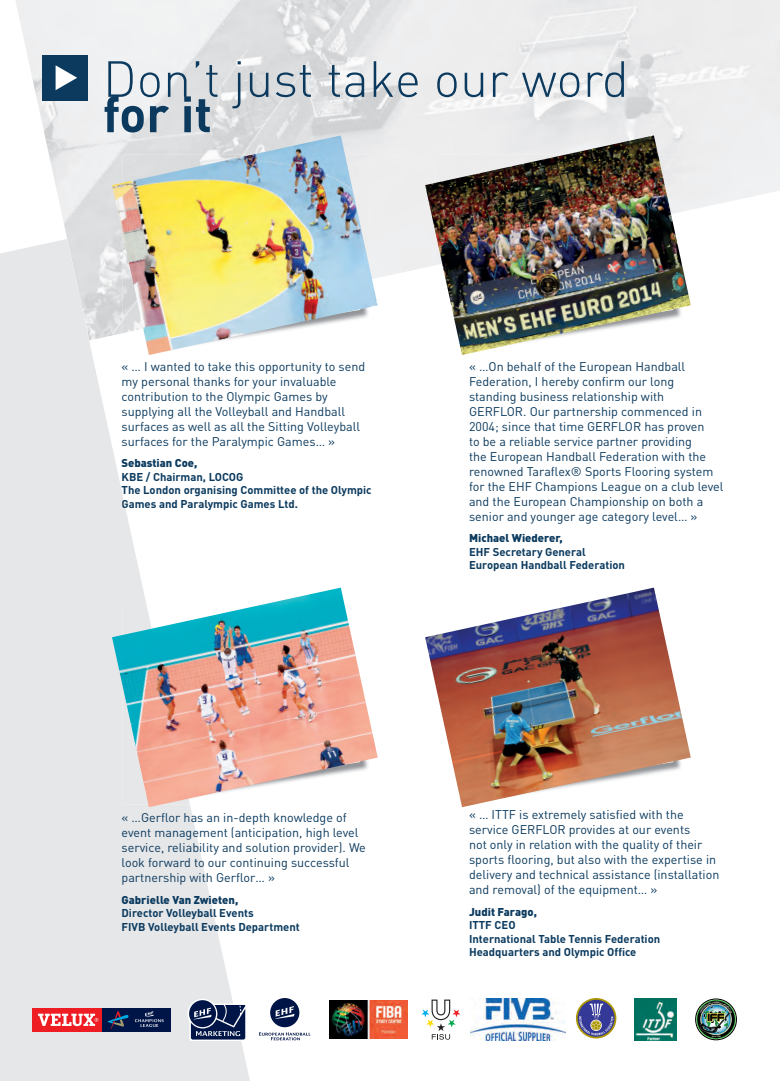
<style>
.page{position:relative;width:780px;height:1081px;background:#fff}
.page>*{position:absolute;margin:0;border:0;box-sizing:border-box;transform-origin:0 0}
.t1{font:300 50px "DIN Pro";color:#0b3a5e}
.t2{font:700 50px "DIN Pro";color:#0b3a5e}
.t3{font:12.5px/15px "DIN Pro";color:#0b3a5e}
.t4{font:700 11.25px/13.5px "DIN Pro";color:#0b3a5e}
.t5{font:700 11.25px/13.5px "DIN Pro";color:#083456}
.t6{font:900 11.25px "DIN Pro";color:#0b3a5e}
</style>
<div class="page">
<img style="left:16px;top:0;width:764px;height:306px">
<div style="left:42px;top:55px;width:46px;height:45px;background:#0b3a5e"></div>
<svg style="left:56px;top:65px;width:21px;height:25px"></svg>
<img style="left:425px;top:587px;width:265px;height:220px">
<svg style="left:0;top:239px;width:250px;height:842px;fill:#e6e7e9"></svg>
<svg style="left:122px;top:491px;width:4px;height:19px"></svg>
<img style="left:112px;top:587px;width:265px;height:220px">
<img style="left:112px;top:135px;width:265px;height:220px">
<img style="left:425px;top:135px;width:265px;height:220px">
<svg style="left:187px;top:998px;width:59px;height:43px;background:#556384"></svg>
<div style="left:101px;top:1008px;width:70px;height:23px;background:#001547"></div>
<svg style="left:108px;top:1011px;width:21px;height:18px"></svg>
<div style="left:32px;top:1008px;width:69px;height:23px;background:#ee1d23"></div>
<svg style="left:38px;top:1013px;width:60px;height:13px"></svg>
<svg style="left:135px;top:1011px;width:29px;height:16px"></svg>
<img style="left:329px;top:1000px;width:78px;height:38px">
<svg style="left:421px;top:999px;width:39px;height:40px"></svg>
<img style="left:471px;top:998px;width:94px;height:42px">
<img style="left:634px;top:998px;width:42px;height:42px">
<svg style="left:576px;top:998px;width:40px;height:40px"></svg>
<svg style="left:577px;top:1000px;width:37px;height:36px"></svg>
<svg style="left:579px;top:1003px;width:34px;height:32px"></svg>
<div style="left:270px;top:998px;width:29px;height:29px;background:#001547;border-radius:50%"></div>
<svg style="left:275px;top:1006px;width:19px;height:13px"></svg>
<svg style="left:259px;top:1032px;width:51px;height:8px"></svg>
<svg style="left:695px;top:998px;width:42px;height:42px"></svg>
<h1 class="t1" style="left:103px;top:45px;width:527px">Don’t just take our word</h1>
<h1 class="t2" style="left:103px;top:80px;width:111px">for it</h1>
<p class="t3" style="left:122px;top:358px;width:245px">« … I wanted to take this opportunity to send my personal thanks for your invaluable contribution to the Olympic Games by supplying all the Volleyball and Handball surfaces as well as all the Sitting Volleyball surfaces for the Paralympic Games… »</p>
<p class="t6" style="left:122px;top:456px;width:77px">Sebastian Coe,</p>
<p class="t4" style="left:122px;top:469px;width:123px">KBE / Chairman, LOCOG</p>
<p class="t5" style="left:122px;top:483px;width:251px">The London organising Committee of the Olympic<br>Games and Paralympic Games Ltd.</p>
<p class="t3" style="left:122px;top:810px;width:246px">« …Gerflor has an in-depth knowledge of event management (anticipation, high level service, reliability and solution provider). We look forward to our continuing successful partnership with Gerflor… »</p>
<p class="t6" style="left:122px;top:892px;width:118px">Gabrielle Van Zwieten,</p>
<p class="t4" style="left:122px;top:906px;width:180px">Director Volleyball Events<br>FIVB Volleyball Events Department</p>
<p class="t3" style="left:469px;top:358px;width:256px">« …On behalf of the European Handball Federation, I hereby confirm our long standing business relationship with GERFLOR. Our partnership commenced in 2004; since that time GERFLOR has proven<br>to be a reliable service partner providing<br>the European Handball Federation with the renowned Taraflex® Sports Flooring system for the EHF Champions League on a club level and the European Championship on both a senior and younger age category level… »</p>
<p class="t6" style="left:469px;top:531px;width:95px">Michael Wiederer,</p>
<p class="t4" style="left:469px;top:544px;width:157px">EHF Secretary General<br>European Handball Federation</p>
<p class="t3" style="left:469px;top:807px;width:252px">« … ITTF is extremely satisfied with the service GERFLOR provides at our events<br>not only in relation with the quality of their sports flooring, but also with the expertise in delivery and technical assistance (installation and removal) of the equipment… »</p>
<p class="t6" style="left:469px;top:904px;width:69px">Judit Farago,</p>
<p class="t4" style="left:469px;top:918px;width:193px">ITTF CEO<br>International Table Tennis Federation<br>Headquarters and Olympic Office</p>
</div>
